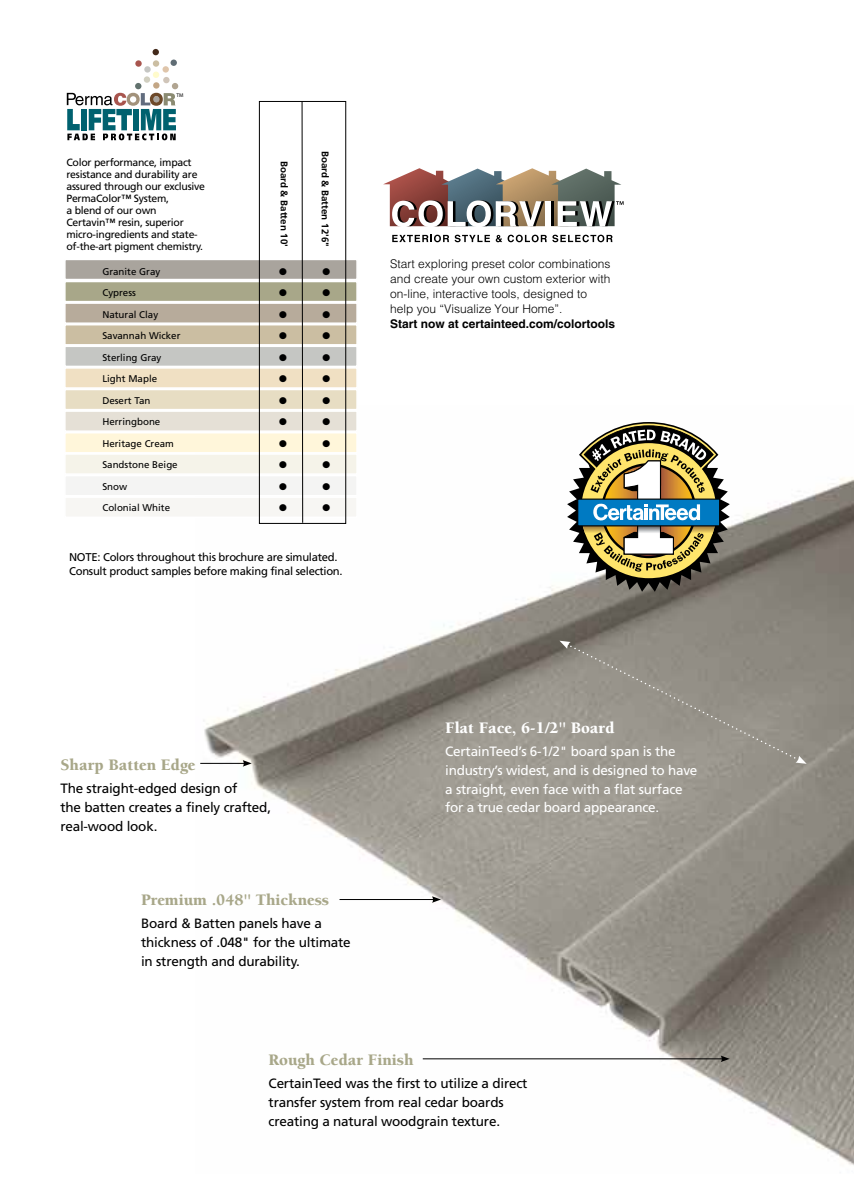
<style>
.page{position:relative;width:854px;height:1188px;background:#fff}
.page>*{position:absolute;margin:0;border:0;box-sizing:border-box;transform-origin:0 0}
.t1{font:900 16.5px "Berkeley";color:#a8a789}
.t2{font:900 16.5px "Berkeley";color:#fff}
.t3{font:13.5px/18.8px "Frutiger";letter-spacing:-.015em;color:#000}
.t4{font:13.5px/18.8px "Frutiger";letter-spacing:-.015em;color:#fff}
.t5{font:300 12px/15px "Helvetica LT Std";color:#000}
.t6{font:700 12px "Helvetica LT Std";color:#000}
.t7{font:11.25px/13.5px "Frutiger";letter-spacing:-.025em;color:#000}
.t8{font:10.5px/12px "Frutiger";letter-spacing:-.025em;color:#000}
.t9{font:9.75px "Frutiger";color:#000}
.t10{font:700 9.75px "Frutiger";color:#000}
.t11{font:9.75px "Zapf Dingbats";color:#000}
.t12{font:5.4px "Myriad";color:#000}
</style>
<div class="page">
<img style="left:200px;top:477px;width:653px;height:688px">
<svg style="left:559px;top:641px;width:247px;height:123px;background:#959188"></svg>
<hr style="left:200px;top:763px;width:45px;height:1px;background:#000">
<svg style="left:243px;top:760px;width:8px;height:7px"></svg>
<hr style="left:339px;top:899px;width:95px;height:1px;background:#000">
<svg style="left:432px;top:896px;width:9px;height:7px"></svg>
<hr style="left:422px;top:1059px;width:300px;height:1px;background:#000">
<svg style="left:720px;top:1056px;width:9px;height:6px"></svg>
<svg style="left:567px;top:422px;width:162px;height:170px"></svg>
<div style="left:64px;top:259px;width:293px;height:21px;background:#a9a49d;border:2px solid #fff"></div>
<div style="left:64px;top:281px;width:293px;height:21px;background:#a8a789;border:2px solid #fff"></div>
<div style="left:64px;top:302px;width:293px;height:22px;background:#b7ab9b;border:2px solid #fff"></div>
<div style="left:64px;top:324px;width:293px;height:22px;background:#cbbea2;border:2px solid #fff"></div>
<div style="left:64px;top:346px;width:293px;height:21px;background:#c5c6c3;border:2px solid #fff"></div>
<div style="left:64px;top:367px;width:293px;height:22px;background:#f0e0c3;border:2px solid #fff"></div>
<div style="left:64px;top:389px;width:293px;height:21px;background:#e7ddc3;border:2px solid #fff"></div>
<div style="left:64px;top:410px;width:293px;height:22px;background:#e5e0d6;border:2px solid #fff"></div>
<div style="left:64px;top:432px;width:293px;height:22px;background:#fff6da;border:2px solid #fff"></div>
<div style="left:64px;top:453px;width:293px;height:22px;background:#f5f3e9;border:2px solid #fff"></div>
<div style="left:64px;top:475px;width:293px;height:21px;background:#f4f4f3;border:2px solid #fff"></div>
<div style="left:64px;top:496px;width:293px;height:22px;background:#f7f6f3;border:2px solid #fff"></div>
<div style="left:259px;top:101px;width:87px;height:423px;border:1px solid #000"></div>
<svg style="left:301px;top:101px;width:2px;height:423px"></svg>
<svg style="left:135px;top:60px;width:7px;height:7px"></svg>
<div style="left:152px;top:49px;width:7px;height:6px;background:#432a1b;border-radius:50%"></div>
<div style="left:153px;top:60px;width:6px;height:7px;background:#cbbea2;border-radius:50%"></div>
<div style="left:162px;top:66px;width:7px;height:7px;background:#dfc5aa;border-radius:50%"></div>
<div style="left:170px;top:60px;width:7px;height:6px;background:#606d75;border-radius:50%"></div>
<div style="left:144px;top:66px;width:7px;height:7px;background:#c5c6c3;border-radius:50%"></div>
<svg style="left:67px;top:72px;width:111px;height:68px"></svg>
<svg style="left:392px;top:235px;width:154px;height:7px"></svg>
<svg style="left:552px;top:235px;width:60px;height:7px"></svg>
<svg style="left:383px;top:168px;width:240px;height:59px"></svg>
<p class="t12" style="left:176px;top:93px;width:9px">TM</p>
<p class="t8" style="left:66px;top:157px;width:140px">Color performance, impact resistance and durability are assured through our exclusive<br>PermaColor™ System,<br>a blend of our own<br>Certavin™ resin, superior micro-ingredients and state&shy;of-the-art pigment chemistry.</p>
<p class="t10" style="left:290px;top:161px;width:87px;rotate:90deg">Board &amp; Batten 10'</p>
<p class="t10" style="left:331px;top:151px;width:98px;rotate:90deg">Board &amp; Batten 12'6"</p>
<p class="t9" style="left:102px;top:266px;width:59px">Granite Gray</p>
<p class="t11" style="left:279px;top:267px;width:9px">●</p>
<p class="t11" style="left:322px;top:267px;width:9px">●</p>
<p class="t9" style="left:102px;top:287px;width:35px">Cypress</p>
<p class="t11" style="left:279px;top:288px;width:9px">●</p>
<p class="t11" style="left:322px;top:288px;width:9px">●</p>
<p class="t9" style="left:102px;top:309px;width:57px">Natural Clay</p>
<p class="t11" style="left:279px;top:310px;width:9px">●</p>
<p class="t11" style="left:322px;top:310px;width:9px">●</p>
<p class="t9" style="left:102px;top:330px;width:80px">Savannah Wicker</p>
<p class="t11" style="left:279px;top:331px;width:9px">●</p>
<p class="t11" style="left:322px;top:331px;width:9px">●</p>
<p class="t9" style="left:102px;top:352px;width:61px">Sterling Gray</p>
<p class="t11" style="left:279px;top:353px;width:9px">●</p>
<p class="t11" style="left:322px;top:353px;width:9px">●</p>
<p class="t9" style="left:102px;top:373px;width:56px">Light Maple</p>
<p class="t11" style="left:279px;top:374px;width:9px">●</p>
<p class="t11" style="left:322px;top:374px;width:9px">●</p>
<p class="t9" style="left:102px;top:395px;width:50px">Desert Tan</p>
<p class="t11" style="left:279px;top:396px;width:9px">●</p>
<p class="t11" style="left:322px;top:396px;width:9px">●</p>
<p class="t9" style="left:102px;top:416px;width:59px">Herringbone</p>
<p class="t11" style="left:279px;top:417px;width:9px">●</p>
<p class="t11" style="left:322px;top:417px;width:9px">●</p>
<p class="t9" style="left:102px;top:438px;width:73px">Heritage Cream</p>
<p class="t11" style="left:279px;top:439px;width:9px">●</p>
<p class="t11" style="left:322px;top:439px;width:9px">●</p>
<p class="t9" style="left:102px;top:459px;width:77px">Sandstone Beige</p>
<p class="t11" style="left:279px;top:460px;width:9px">●</p>
<p class="t11" style="left:322px;top:460px;width:9px">●</p>
<p class="t9" style="left:102px;top:481px;width:26px">Snow</p>
<p class="t11" style="left:279px;top:482px;width:9px">●</p>
<p class="t11" style="left:322px;top:482px;width:9px">●</p>
<p class="t9" style="left:102px;top:502px;width:69px">Colonial White</p>
<p class="t11" style="left:279px;top:503px;width:9px">●</p>
<p class="t11" style="left:322px;top:503px;width:9px">●</p>
<p class="t7" style="left:69px;top:550px;width:275px">NOTE: Colors throughout this brochure are simulated.<br>Consult product samples before making final selection.</p>
<p class="t5" style="left:390px;top:256px;width:222px">Start exploring preset color combinations and create your own custom exterior with on-line, interactive tools, designed to help you “Visualize Your Home”.</p>
<p class="t6" style="left:390px;top:317px;width:226px">Start now at certainteed.com/colortools</p>
<p class="t1" style="left:60px;top:756px;width:136px">Sharp Batten Edge</p>
<p class="t3" style="left:60px;top:779px;width:212px">The straight-edged design of<br>the batten creates a finely crafted, real-wood look.</p>
<p class="t1" style="left:141px;top:891px;width:189px">Premium .048" Thickness</p>
<p class="t3" style="left:141px;top:914px;width:211px">Board &amp; Batten panels have a thickness of .048" for the ultimate in strength and durability.</p>
<p class="t2" style="left:445px;top:719px;width:171px">Flat Face, 6-1/2" Board</p>
<p class="t4" style="left:445px;top:742px;width:254px">CertainTeed’s 6-1/2" board span is the industry’s widest, and is designed to have a straight, even face with a flat surface for a true cedar board appearance.</p>
<p class="t1" style="left:268px;top:1051px;width:146px">Rough Cedar Finish</p>
<p class="t3" style="left:268px;top:1074px;width:260px">CertainTeed was the first to utilize a direct transfer system from real cedar boards creating a natural woodgrain texture.</p>
</div>
